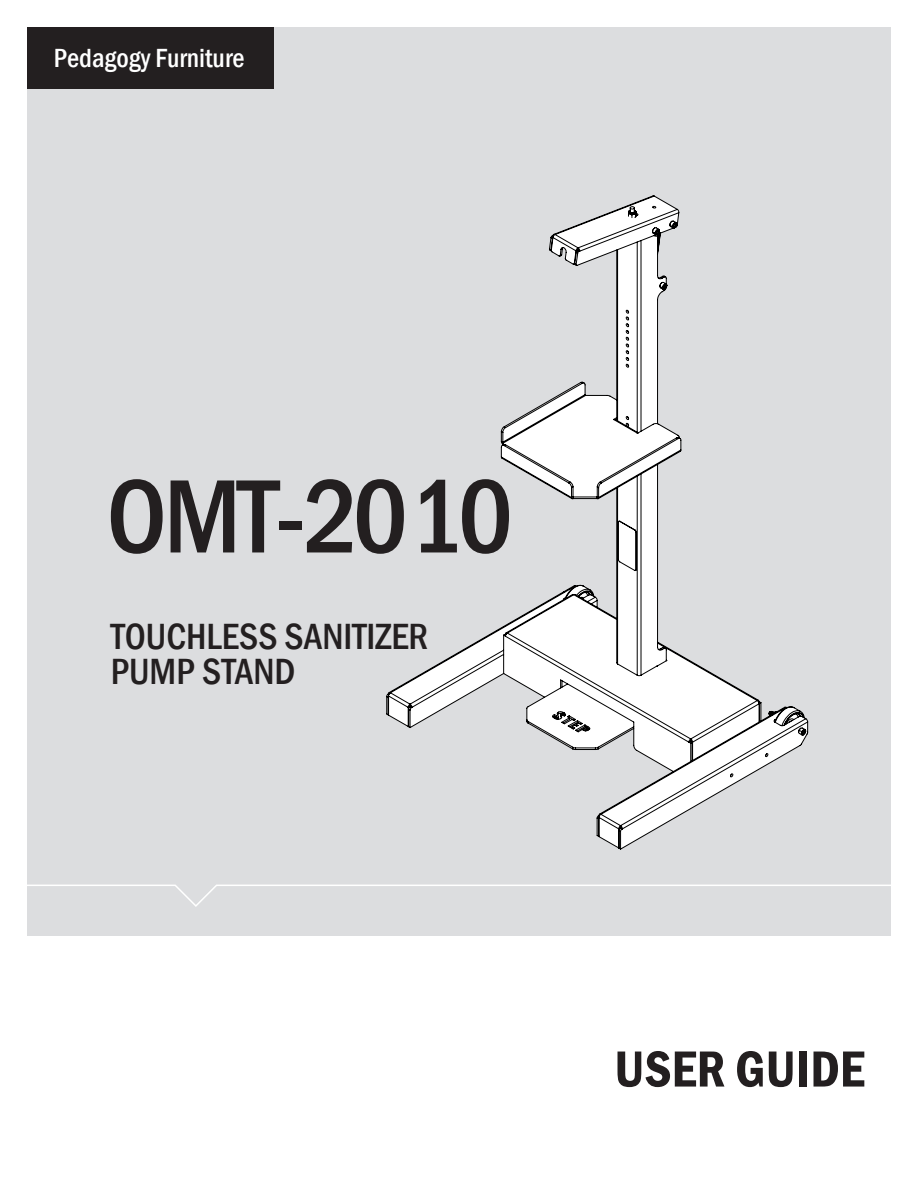
<style>
.page{position:relative;width:918px;height:1188px;background:#fff}
.page>*{position:absolute;margin:0;border:0;box-sizing:border-box;transform-origin:0 0}
.t1{font:500 condensed 108px "Franklin Gothic";letter-spacing:-.03em;color:#231f20}
.t2{font:600 condensed 52.5px "Franklin Gothic";color:#231f20}
.t3{font:500 condensed 37.5px "Franklin Gothic";color:#231f20}
.t4{font:500 condensed 27px "Franklin Gothic";color:#fff}
</style>
<div class="page">
<div style="left:27px;top:27px;width:864px;height:908px;background:#dcdddf"></div>
<svg style="left:27px;top:884px;width:864px;height:23px"></svg>
<div style="left:27px;top:27px;width:246px;height:61px;background:#231f20"></div>
<svg style="left:386px;top:195px;width:423px;height:655px"></svg>
<p class="t4" style="left:54px;top:40px;width:192px">Pedagogy Furniture</p>
<p class="t1" style="left:106px;top:446px;width:408px">OMT-2010</p>
<p class="t3" style="left:111px;top:612px;width:319px">TOUCHLESS SANITIZER</p>
<p class="t3" style="left:111px;top:647px;width:186px">PUMP STAND</p>
<p class="t2" style="left:614px;top:1034px;width:252px">USER GUIDE</p>
</div>
